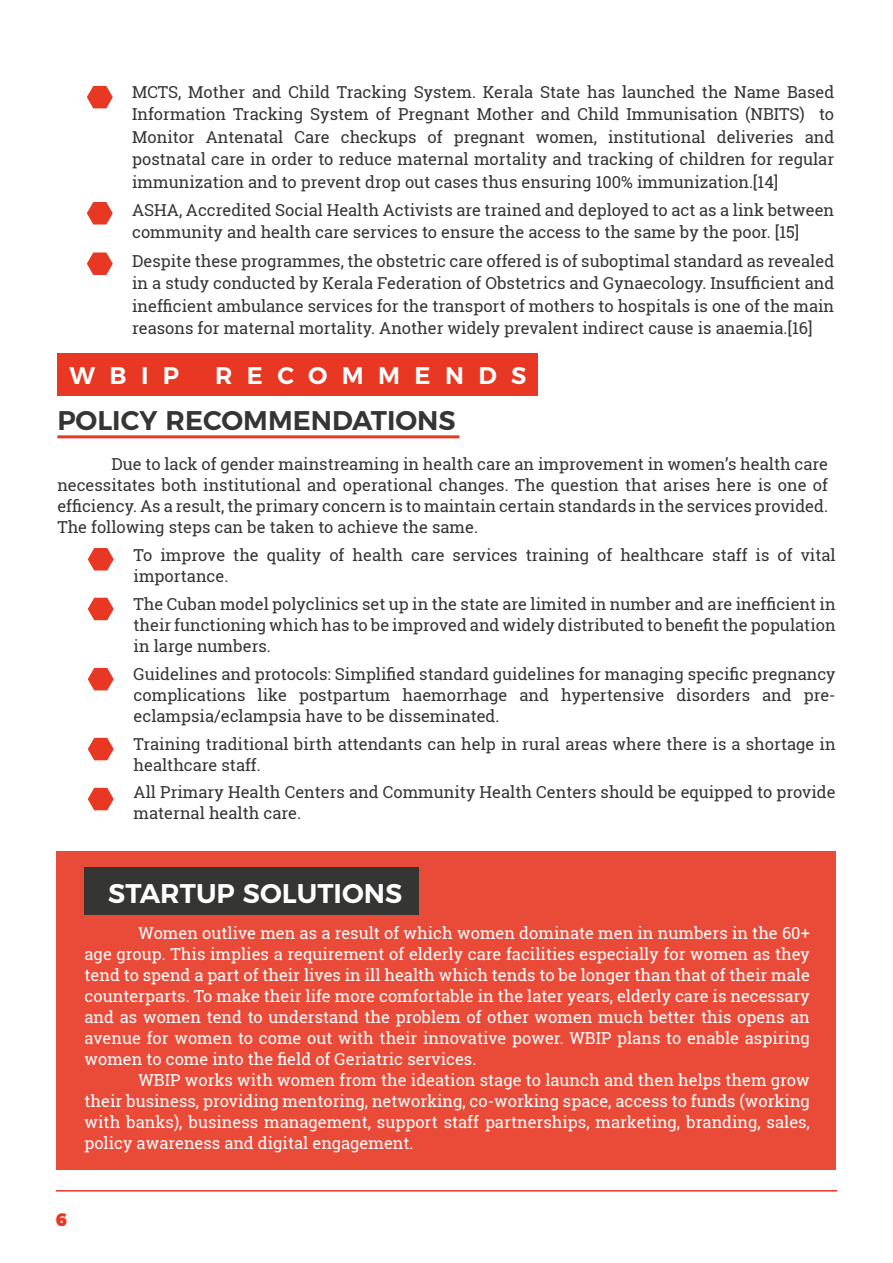
<style>
.page{position:relative;width:893px;height:1263px;background:#fff}
.page>*{position:absolute;margin:0;border:0;box-sizing:border-box;transform-origin:0 0}
.t1{font:600 27px "Montserrat";color:#353534}
.t2{font:600 27px "Montserrat";color:#fff}
.t3{font:600 24px "Montserrat";letter-spacing:.6em;color:#fff}
.t4{font:900 18px "Montserrat";color:#e83723}
.t5{font:16.5px/21px "Roboto Slab";color:#353534;text-align:justify}
.t6{font:16.5px/21px "Roboto Slab";color:#fff;text-align:justify}
</style>
<div class="page">
<hr style="left:56px;top:1190px;width:781px;height:1px;background:#e83723">
<div style="left:57px;top:354px;width:481px;height:42px;background:#e83723"></div>
<hr style="left:57px;top:435px;width:402px;height:3px;background:#e83723">
<svg style="left:87px;top:86px;width:26px;height:22px"></svg>
<svg style="left:87px;top:202px;width:26px;height:22px"></svg>
<svg style="left:87px;top:252px;width:26px;height:23px"></svg>
<svg style="left:88px;top:548px;width:26px;height:22px"></svg>
<svg style="left:88px;top:598px;width:26px;height:22px"></svg>
<svg style="left:88px;top:668px;width:26px;height:22px"></svg>
<svg style="left:88px;top:738px;width:26px;height:22px"></svg>
<svg style="left:88px;top:788px;width:26px;height:22px"></svg>
<div style="left:57px;top:851px;width:779px;height:319px;background:#ea4b39"></div>
<div style="left:85px;top:867px;width:334px;height:48px;background:#353534"></div>
<p class="t5" style="left:132px;top:80px;width:704px;line-height:22.5px">MCTS, Mother and Child Tracking System. Kerala State has launched the Name Based Information Tracking System of Pregnant Mother and Child Immunisation (NBITS) to Monitor Antenatal Care checkups of pregnant women, institutional deliveries and postnatal care in order to reduce maternal mortality and tracking of children for regular immunization and to prevent drop out cases thus ensuring 100% immunization.[14]</p>
<p class="t5" style="left:132px;top:198px;width:704px;line-height:22.5px">ASHA, Accredited Social Health Activists are trained and deployed to act as a link between community and health care services to ensure the access to the same by the poor. [15]</p>
<p class="t5" style="left:132px;top:249px;width:704px;line-height:22.5px">Despite these programmes, the obstetric care offered is of suboptimal standard as revealed in a study conducted by Kerala Federation of Obstetrics and Gynaecology. Insufficient and inefficient ambulance services for the transport of mothers to hospitals is one of the main reasons for maternal mortality. Another widely prevalent indirect cause is anaemia.[16]</p>
<h2 class="t3" style="left:70px;top:356px;width:111px">WBIP</h2>
<h2 class="t3" style="left:215px;top:356px;width:313px">RECOMMENDS</h2>
<h1 class="t1" style="left:57px;top:398px;width:400px">POLICY RECOMMENDATIONS</h1>
<p class="t5" style="left:57px;top:453px;width:772px;text-indent:54px">Due to lack of gender mainstreaming in health care an improvement in women’s health care necessitates both institutional and operational changes. The question that arises here is one of efficiency. As a result, the primary concern is to maintain certain standards in the services provided.<br>The following steps can be taken to achieve the same.</p>
<p class="t5" style="left:134px;top:544px;width:704px">To improve the quality of health care services training of healthcare staff is of vital importance.</p>
<p class="t5" style="left:134px;top:593px;width:704px">The Cuban model polyclinics set up in the state are limited in number and are inefficient in their functioning which has to be improved and widely distributed to benefit the population in large numbers.</p>
<p class="t5" style="left:134px;top:663px;width:704px">Guidelines and protocols: Simplified standard guidelines for managing specific pregnancy complications like postpartum haemorrhage and hypertensive disorders and pre&shy;eclampsia/eclampsia have to be disseminated.</p>
<p class="t5" style="left:134px;top:733px;width:704px">Training traditional birth attendants can help in rural areas where there is a shortage in healthcare staff.</p>
<p class="t5" style="left:134px;top:781px;width:704px">All Primary Health Centers and Community Health Centers should be equipped to provide maternal health care.</p>
<h1 class="t2" style="left:108px;top:871px;width:295px">STARTUP SOLUTIONS</h1>
<p class="t6" style="left:85px;top:922px;width:727px;text-indent:54px">Women outlive men as a result of which women dominate men in numbers in the 60+ age group. This implies a requirement of elderly care facilities especially for women as they tend to spend a part of their lives in ill health which tends to be longer than that of their male counterparts. To make their life more comfortable in the later years, elderly care is necessary and as women tend to understand the problem of other women much better this opens an avenue for women to come out with their innovative power. WBIP plans to enable aspiring women to come into the field of Geriatric services.</p>
<p class="t6" style="left:85px;top:1069px;width:727px;text-indent:54px">WBIP works with women from the ideation stage to launch and then helps them grow their business, providing mentoring, networking, co-working space, access to funds (working with banks), business management, support staff partnerships, marketing, branding, sales, policy awareness and digital engagement.</p>
<p class="t4" style="left:56px;top:1204px;width:13px">6</p>
</div>
